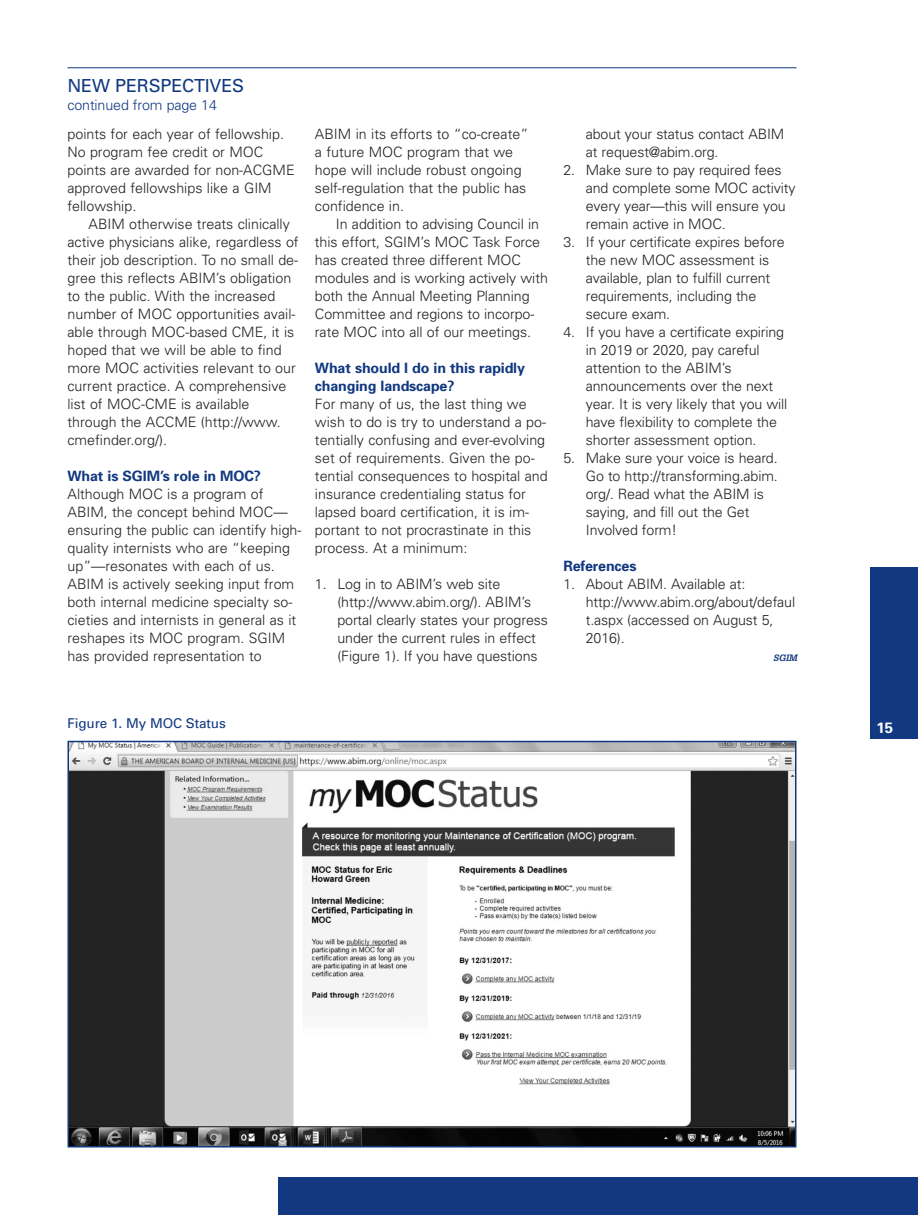
<style>
.page{position:relative;width:918px;height:1215px;background:#fff}
.page>*{position:absolute;margin:0;border:0;box-sizing:border-box;transform-origin:0 0}
.t1{font:18px "Univers";letter-spacing:-.01em;color:#113880}
.t2{font:700 15px "Univers";color:#fff}
.t3{font:300 14.25px/18px "Univers";color:#231f20}
.t4{font:700 14.25px/18px "Univers";letter-spacing:-.01em;color:#113880}
.t5{font:300 14.25px "Univers";letter-spacing:-.01em;color:#113880}
.t6{font:13.5px "Univers";letter-spacing:-.01em;color:#113880}
.t7{font:italic 700 9px "Glypha";color:#113880}
</style>
<div class="page">
<div style="left:870px;top:567px;width:48px;height:171px;background:#113880"></div>
<div style="left:279px;top:1178px;width:639px;height:37px;background:#113880"></div>
<hr style="left:68px;top:67px;width:728px;height:1px;background:#113880">
<img style="left:71px;top:744px;width:722px;height:401px">
<div style="left:68px;top:741px;width:728px;height:407px;border:2px solid #113880"></div>
<p class="t1" style="left:68px;top:79px;width:178px">NEW PERSPECTIVES</p>
<p class="t5" style="left:68px;top:100px;width:151px">continued from page 14</p>
<p class="t3" style="left:68px;top:127px;width:229px">points for each year of fellowship.<br>No program fee credit or MOC points are awarded for non-ACGME approved fellowships like a GIM fellowship.</p>
<p class="t3" style="left:68px;top:217px;width:233px;text-indent:21px">ABIM otherwise treats clinically active physicians alike, regardless of their job description. To no small de&shy;gree this reflects ABIM’s obligation to the public. With the increased number of MOC opportunities avail&shy;able through MOC-based CME, it is hoped that we will be able to find more MOC activities relevant to our current practice. A comprehensive list of MOC-CME is available through the ACCME (http://www. cmefinder.org/).</p>
<p class="t4" style="left:68px;top:469px;width:195px">What is SGIM’s role in MOC?</p>
<p class="t3" style="left:68px;top:487px;width:235px">Although MOC is a program of ABIM, the concept behind MOC— ensuring the public can identify high&shy;quality internists who are “keeping up”—resonates with each of us.<br>ABIM is actively seeking input from both internal medicine specialty so&shy;cieties and internists in general as it reshapes its MOC program. SGIM has provided representation to</p>
<p class="t3" style="left:315px;top:127px;width:215px">ABIM in its efforts to “co-create” a future MOC program that we hope will include robust ongoing self-regulation that the public has confidence in.</p>
<p class="t3" style="left:315px;top:217px;width:235px;text-indent:21px">In addition to advising Council in this effort, SGIM’s MOC Task Force has created three different MOC modules and is working actively with both the Annual Meeting Planning Committee and regions to incorpo&shy;rate MOC into all of our meetings.</p>
<p class="t4" style="left:315px;top:361px;width:212px">What should I do in this rapidly changing landscape?</p>
<p class="t3" style="left:315px;top:397px;width:234px">For many of us, the last thing we wish to do is try to understand a po&shy;tentially confusing and ever-evolving set of requirements. Given the po&shy;tential consequences to hospital and insurance credentialing status for lapsed board certification, it is im&shy;portant to not procrastinate in this process. At a minimum:</p>
<p class="t3" style="left:337px;top:577px;width:212px;text-indent:-22px">1. Log in to ABIM’s web site (http://www.abim.org/). ABIM’s portal clearly states your progress under the current rules in effect (Figure 1). If you have questions</p>
<p class="t3" style="left:586px;top:127px;width:200px">about your status contact ABIM at request@abim.org.</p>
<p class="t3" style="left:586px;top:163px;width:211px;text-indent:-22px">2. Make sure to pay required fees and complete some MOC activity every year—this will ensure you remain active in MOC.</p>
<p class="t3" style="left:586px;top:235px;width:200px;text-indent:-22px">3. If your certificate expires before the new MOC assessment is available, plan to fulfill current requirements, including the secure exam.</p>
<p class="t3" style="left:586px;top:325px;width:203px;text-indent:-22px">4. If you have a certificate expiring in 2019 or 2020, pay careful attention to the ABIM’s announcements over the next year. It is very likely that you will have flexibility to complete the shorter assessment option.</p>
<p class="t3" style="left:586px;top:451px;width:194px;text-indent:-22px">5. Make sure your voice is heard.<br>Go to http://transforming.abim. org/. Read what the ABIM is saying, and fill out the Get<br>Involved form!</p>
<p class="t4" style="left:563px;top:559px;width:75px">References</p>
<p class="t3" style="left:586px;top:577px;width:211px;text-indent:-23px">1. About ABIM. Available at: http://www.abim.org/about/defaul t.aspx (accessed on August 5,<br>2016).</p>
<p class="t7" style="left:774px;top:653px;width:25px">SGIM</p>
<p class="t6" style="left:68px;top:718px;width:160px">Figure 1. My MOC Status</p>
<p class="t2" style="left:877px;top:722px;width:18px">15</p>
</div>
